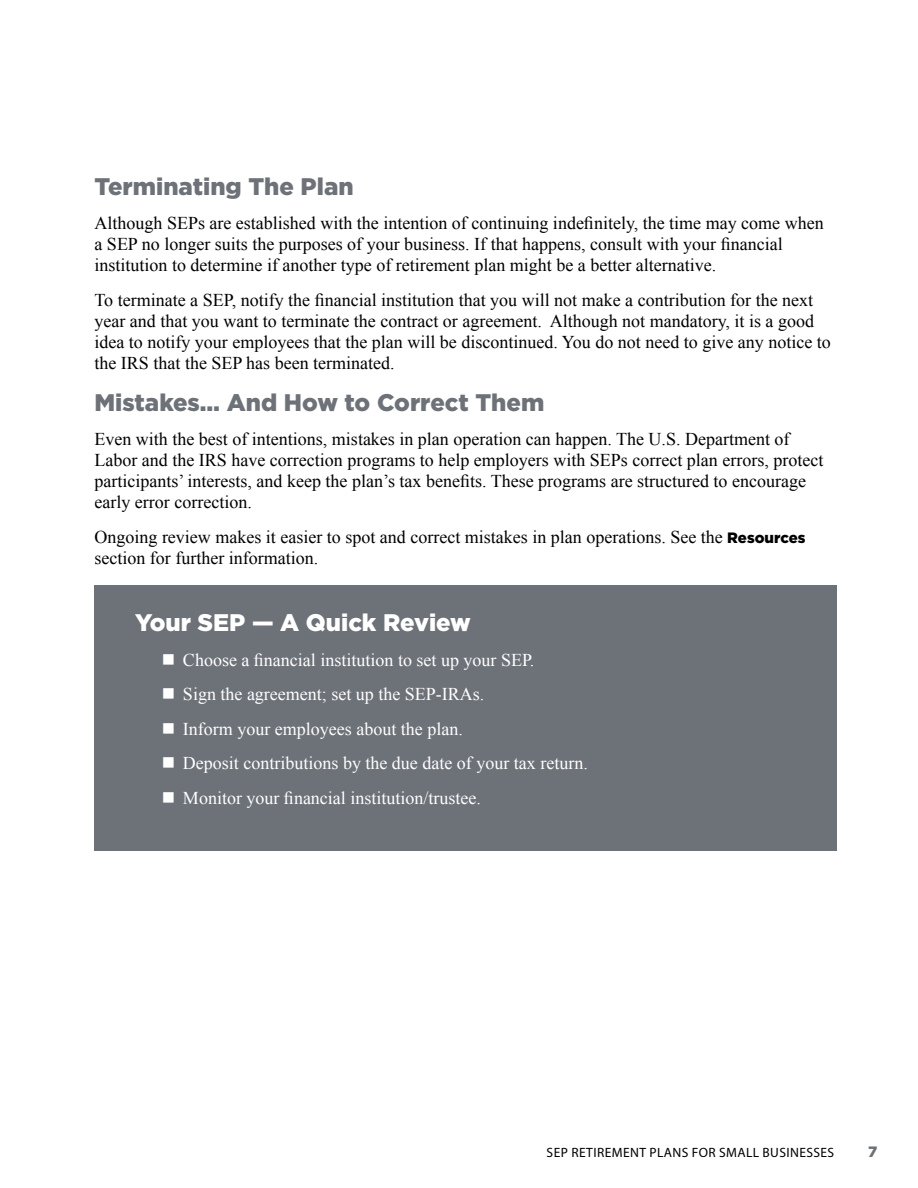
<style>
.page{position:relative;width:918px;height:1188px;background:#fff}
.page>*{position:absolute;margin:0;border:0;box-sizing:border-box;transform-origin:0 0}
.t1{font:900 24px "Gotham";color:#6d7178}
.t2{font:900 24px "Gotham";color:#fff}
.t3{font:18px/21px "Times New Roman";color:#000}
.t4{font:18px "Times New Roman";color:#fff}
.t5{font:900 15px "Gotham";color:#6d7178}
.t6{font:13.5px "Myriad Pro";letter-spacing:.03em;color:#000}
.s1{font-family:"Gotham";font-weight:900;font-size:15px}
</style>
<div class="page">
<div style="left:94px;top:585px;width:743px;height:265px;background:#6d7178"></div>
<h2 class="t1" style="left:94px;top:170px;width:261px">Terminating The Plan</h2>
<p class="t3" style="left:94px;top:212px;width:731px">Although SEPs are established with the intention of continuing indefinitely, the time may come when a SEP no longer suits the purposes of your business. If that happens, consult with your financial institution to determine if another type of retirement plan might be a better alternative.</p>
<p class="t3" style="left:94px;top:289px;width:738px">To terminate a SEP, notify the financial institution that you will not make a contribution for the next year and that you want to terminate the contract or agreement. Although not mandatory, it is a good idea to notify your employees that the plan will be discontinued. You do not need to give any notice to the IRS that the SEP has been terminated.</p>
<h2 class="t1" style="left:94px;top:386px;width:451px">Mistakes… And How to Correct Them</h2>
<p class="t3" style="left:94px;top:428px;width:730px">Even with the best of intentions, mistakes in plan operation can happen. The U.S. Department of Labor and the IRS have correction programs to help employers with SEPs correct plan errors, protect participants’ interests, and keep the plan’s tax benefits. These programs are structured to encourage early error correction.</p>
<p class="t3" style="left:94px;top:526px;width:712px">Ongoing review makes it easier to spot and correct mistakes in plan operations. See the <span class="s1">Resources </span>section for further information.</p>
<h2 class="t2" style="left:135px;top:606px;width:337px">Your SEP — A Quick Review</h2>
<p class="t4" style="left:162px;top:648px;width:374px">■ Choose a financial institution to set up your SEP.</p>
<p class="t4" style="left:162px;top:682px;width:324px">■ Sign the agreement; set up the SEP-IRAs.</p>
<p class="t4" style="left:162px;top:717px;width:302px">■ Inform your employees about the plan.</p>
<p class="t4" style="left:162px;top:751px;width:427px">■ Deposit contributions by the due date of your tax return.</p>
<p class="t4" style="left:162px;top:786px;width:321px">■ Monitor your financial institution/trustee.</p>
<p class="t6" style="left:547px;top:1144px;width:289px">SEP RETIREMENT PLANS FOR SMALL BUSINESSES</p>
<p class="t5" style="left:868px;top:1142px;width:11px">7</p>
</div>
